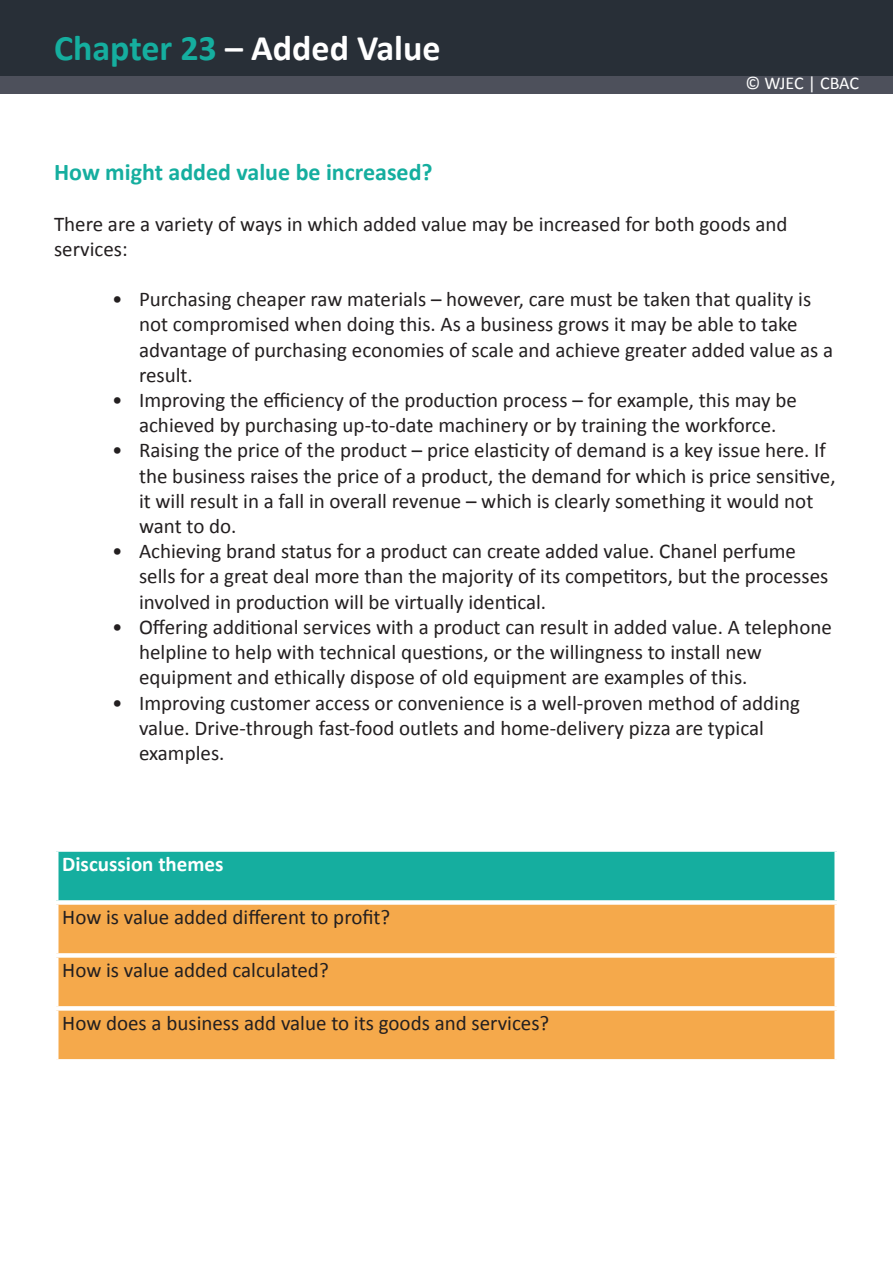
<style>
.page{position:relative;width:893px;height:1263px;background:#fff}
.page>*{position:absolute;margin:0;border:0;box-sizing:border-box;transform-origin:0 0}
.t1{font:700 36px "Calibri";color:#fff}
.B_Heading{font:700 24px "Calibri";color:#15ae9f}
.Body_text{font:21px/25.2px "Calibri";color:#231f20}
.t2{font:700 21px "Calibri";color:#fff}
.t3{font:18px "Calibri";letter-spacing:-.01em;color:#fff}
.s1{color:#15ae9f}
</style>
<div class="page">
<div style="left:0;top:0;width:893px;height:94px;background:#4d505b"></div>
<div style="left:0;top:0;width:893px;height:76px;background:#282f37"></div>
<div style="left:56px;top:849px;width:781px;height:53px;background:#15ae9f"></div>
<div style="left:58px;top:905px;width:776px;height:154px;background:#f5a94b"></div>
<div style="left:54px;top:847px;width:785px;height:5px;background:#fff"></div>
<hr style="left:54px;top:852px;width:4px;height:48px;background:#fff">
<div style="left:834px;top:852px;width:5px;height:48px;background:#fff"></div>
<div style="left:54px;top:900px;width:785px;height:5px;background:#fff"></div>
<div style="left:54px;top:953px;width:785px;height:5px;background:#fff"></div>
<div style="left:54px;top:1006px;width:785px;height:5px;background:#fff"></div>
<svg style="left:56px;top:1059px;width:781px;height:1px"></svg>
<h1 class="t1" style="left:54px;top:26px;width:388px"><span class="s1">Chapter 23</span> – Added Value</h1>
<p class="t3" style="left:745px;top:72px;width:115px">© WJEC | CBAC</p>
<p class="B_Heading" style="left:54px;top:157px;width:380px">How might added value be increased?</p>
<p class="Body_text" style="left:54px;top:210px;width:735px">There are a variety of ways in which added value may be increased for both goods and services:</p>
<p class="Body_text" style="left:139px;top:286px;width:696px;text-indent:-27px">• Purchasing cheaper raw materials – however, care must be taken that quality is not compromised when doing this. As a business grows it may be able to take advantage of purchasing economies of scale and achieve greater added value as a result.</p>
<p class="Body_text" style="left:112px;top:386px;width:686px;text-align:center">• Improving the efficiency of the production process – for example, this may be achieved by purchasing up-to-date machinery or by training the workforce.</p>
<p class="Body_text" style="left:139px;top:437px;width:698px;text-indent:-27px">• Raising the price of the product – price elasticity of demand is a key issue here. If the business raises the price of a product, the demand for which is price sensitive, it will result in a fall in overall revenue – which is clearly something it would not want to do.</p>
<p class="Body_text" style="left:139px;top:538px;width:691px;text-indent:-27px">• Achieving brand status for a product can create added value. Chanel perfume sells for a great deal more than the majority of its competitors, but the processes involved in production will be virtually identical.</p>
<p class="Body_text" style="left:139px;top:613px;width:694px;text-indent:-27px">• Offering additional services with a product can result in added value. A telephone helpline to help with technical questions, or the willingness to install new equipment and ethically dispose of old equipment are examples of this.</p>
<p class="Body_text" style="left:139px;top:689px;width:662px;text-indent:-27px">• Improving customer access or convenience is a well-proven method of adding value. Drive-through fast-food outlets and home-delivery pizza are typical examples.</p>
<p class="t2" style="left:62px;top:851px;width:163px">Discussion themes</p>
<p class="Body_text" style="left:62px;top:904px;width:330px">How is value added different to profit?</p>
<p class="Body_text" style="left:62px;top:957px;width:268px">How is value added calculated?</p>
<p class="Body_text" style="left:62px;top:1009px;width:489px">How does a business add value to its goods and services?</p>
</div>
